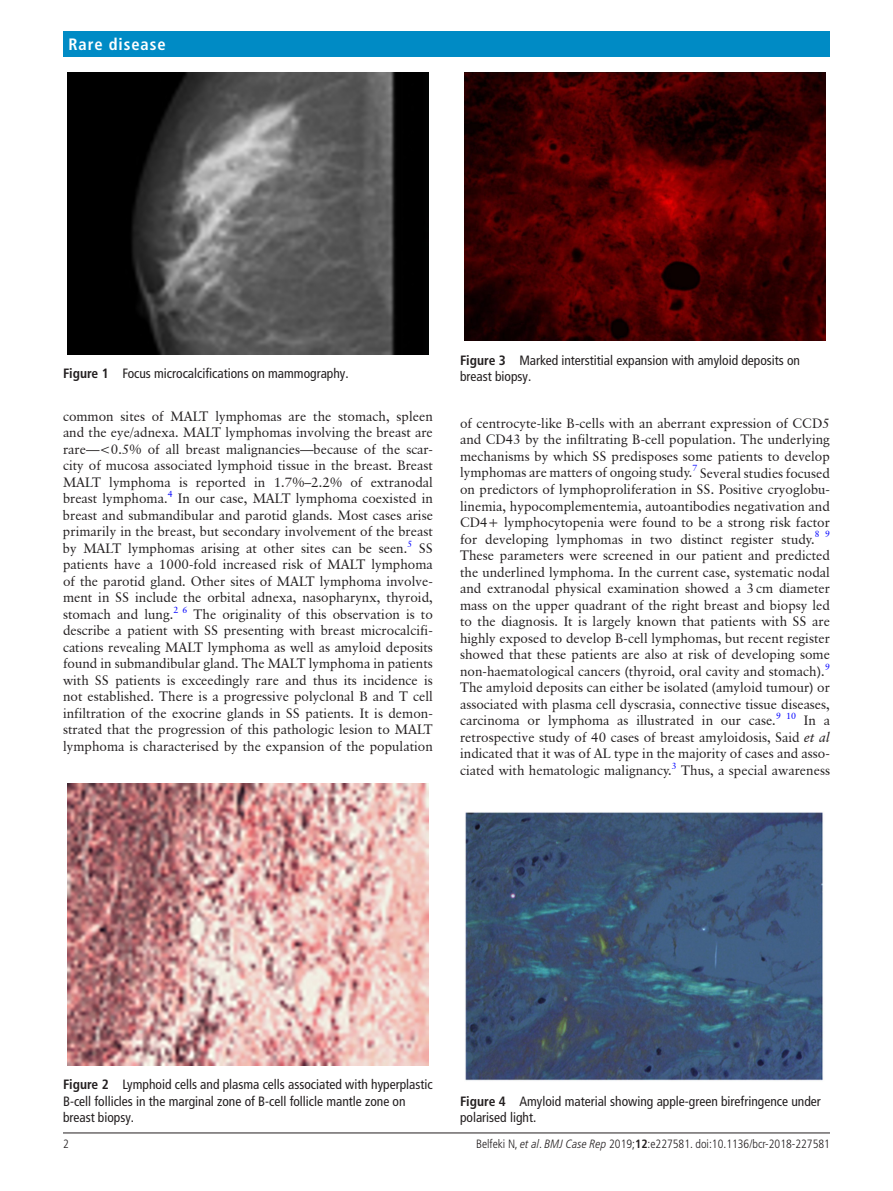
<style>
.page{position:relative;width:893px;height:1191px;background:#fff}
.page>*{position:absolute;margin:0;border:0;box-sizing:border-box;transform-origin:0 0}
.t1{font:700 condensed 16.5px "Frutiger LT Pro";color:#fff}
.t2{font:13.5px/16.5px "Classical Garamond BT";color:#231f20;text-align:justify}
.t3{font:condensed 13.5px/16.5px "Frutiger LT Pro";color:#231f20}
.t4{font:300 condensed 12px "Frutiger LT Pro";color:#231f20}
.s1{font-weight:700}
.s2{font-style:italic}
</style>
<div class="page">
<hr style="left:63px;top:1132px;width:767px;height:1px;background:#231f20">
<div style="left:63px;top:31px;width:767px;height:25px;background:#008bc5"></div>
<img style="left:67px;top:72px;width:362px;height:282px">
<img style="left:67px;top:783px;width:362px;height:282px">
<img style="left:464px;top:72px;width:362px;height:269px">
<img style="left:465px;top:812px;width:358px;height:269px">
<p class="t1" style="left:69px;top:34px;width:99px">Rare disease</p>
<p class="t3" style="left:63px;top:365px;width:287px"><span class="s1">Figure 1</span> Focus microcalcifications on mammography.</p>
<p class="t3" style="left:460px;top:352px;width:342px"><span class="s1">Figure 3</span> Marked interstitial expansion with amyloid deposits on breast biopsy.</p>
<p class="t2" style="left:63px;top:407px;width:371px">common sites of MALT lymphomas are the stomach, spleen and the eye/adnexa. MALT lymphomas involving the breast are rare—&lt;0.5% of all breast malignancies—because of the scar&shy;city of mucosa associated lymphoid tissue in the breast. Breast MALT lymphoma is reported in 1.7%–2.2% of extranodal breast lymphoma.<sup>4</sup> In our case, MALT lymphoma coexisted in breast and submandibular and parotid glands. Most cases arise primarily in the breast, but secondary involvement of the breast by MALT lymphomas arising at other sites can be seen.<sup>5</sup> SS patients have a 1000-fold increased risk of MALT lymphoma of the parotid gland. Other sites of MALT lymphoma involve&shy;ment in SS include the orbital adnexa, nasopharynx, thyroid, stomach and lung.<sup>2</sup> <sup>6</sup> The originality of this observation is to describe a patient with SS presenting with breast microcalcifi&shy;cations revealing MALT lymphoma as well as amyloid deposits found in submandibular gland. The MALT lymphoma in patients with SS patients is exceedingly rare and thus its incidence is not established. There is a progressive polyclonal B and T cell infiltration of the exocrine glands in SS patients. It is demon&shy;strated that the progression of this pathologic lesion to MALT lymphoma is characterised by the expansion of the population</p>
<p class="t2" style="left:460px;top:415px;width:371px">of centrocyte-like B-cells with an aberrant expression of CCD5 and CD43 by the infiltrating B-cell population. The underlying mechanisms by which SS predisposes some patients to develop lymphomas are matters of ongoing study.<sup>7</sup> Several studies focused on predictors of lymphoproliferation in SS. Positive cryoglobu&shy;linemia, hypocomplementemia, autoantibodies negativation and CD4+ lymphocytopenia were found to be a strong risk factor for developing lymphomas in two distinct register study.<sup>8</sup> <sup>9<br></sup>These parameters were screened in our patient and predicted the underlined lymphoma. In the current case, systematic nodal and extranodal physical examination showed a 3cm diameter mass on the upper quadrant of the right breast and biopsy led to the diagnosis. It is largely known that patients with SS are highly exposed to develop B-cell lymphomas, but recent register showed that these patients are also at risk of developing some non-haematological cancers (thyroid, oral cavity and stomach).<sup>9<br></sup>The amyloid deposits can either be isolated (amyloid tumour) or associated with plasma cell dyscrasia, connective tissue diseases, carcinoma or lymphoma as illustrated in our case.<sup>9</sup> <sup>10</sup> In a retrospective study of 40 cases of breast amyloidosis, Said <span class="s2">et al </span>indicated that it was of AL type in the majority of cases and asso&shy;ciated with hematologic malignancy.<sup>3</sup> Thus, a special awareness</p>
<p class="t3" style="left:63px;top:1076px;width:371px"><span class="s1">Figure 2</span> Lymphoid cells and plasma cells associated with hyperplastic<br>B-cell follicles in the marginal zone of B-cell follicle mantle zone on breast biopsy.</p>
<p class="t3" style="left:460px;top:1092px;width:362px"><span class="s1">Figure 4</span> Amyloid material showing apple-green birefringence under polarised light.</p>
<p class="t4" style="left:63px;top:1136px;width:7px">2</p>
<p class="t4" style="left:476px;top:1136px;width:355px">Belfeki N, <span class="s2">et al</span>. <span class="s2">BMJ Case Rep</span> 2019;<span class="s1">12</span>:e227581. doi:10.1136/bcr-2018-227581</p>
</div>
